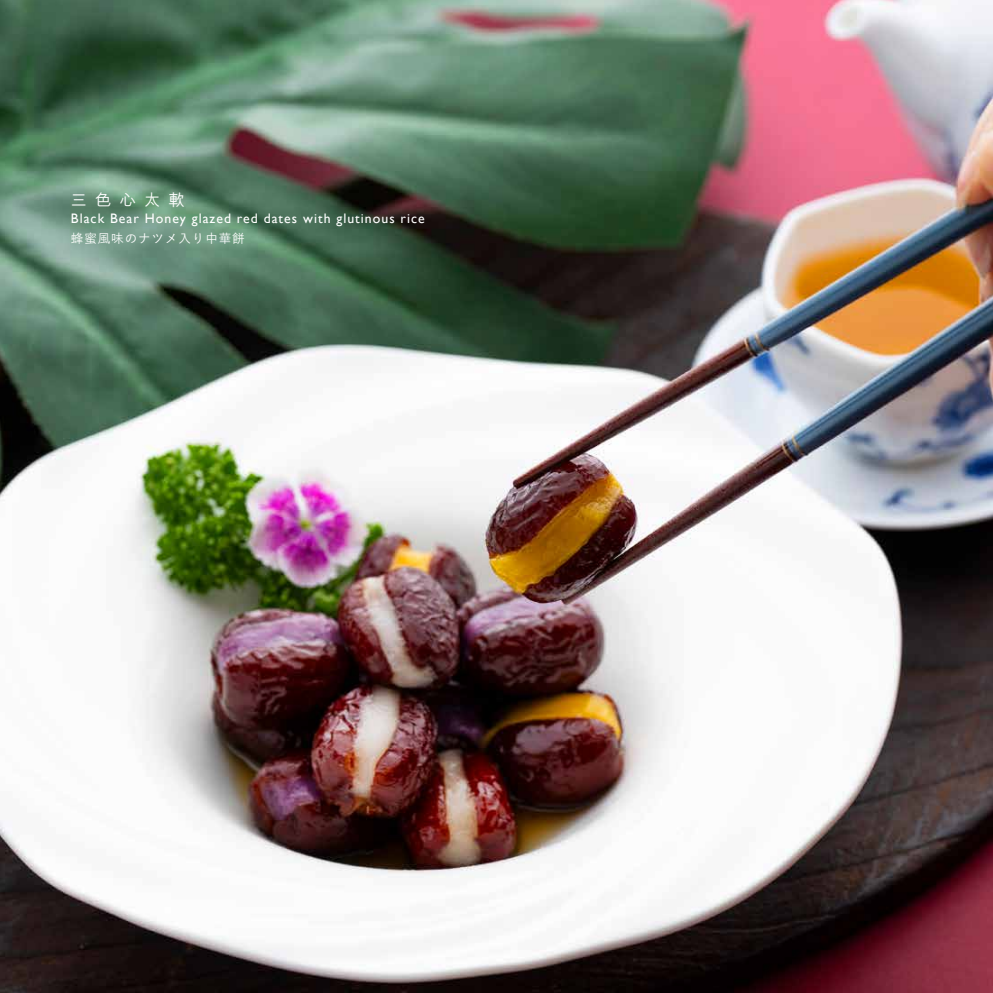
<style>
.page{position:relative;width:993px;height:993px;background:#fff}
.page>*{position:absolute;margin:0;border:0;box-sizing:border-box;transform-origin:0 0}
.t1{font:500 16.25px "M Hei HK";letter-spacing:.5em;color:#fff}
.t2{font:13.75px "Gill Sans";letter-spacing:.075em;color:#fff}
.t3{font:500 12.5px "Yu Go";letter-spacing:.075em;color:#fff}
</style>
<div class="page">
<svg style="left:992px;top:0;width:1px;height:992px"></svg>
<img style="left:0;top:0;width:992px;height:992px">
<p class="t1" style="left:71px;top:188px;width:115px">三色心太軟</p>
<p class="t2" style="left:71px;top:210px;width:355px">Black Bear Honey glazed red dates with glutinous rice</p>
<p class="t3" style="left:71px;top:226px;width:175px">蜂蜜風味のナツメ入り中華餅</p>
</div>
